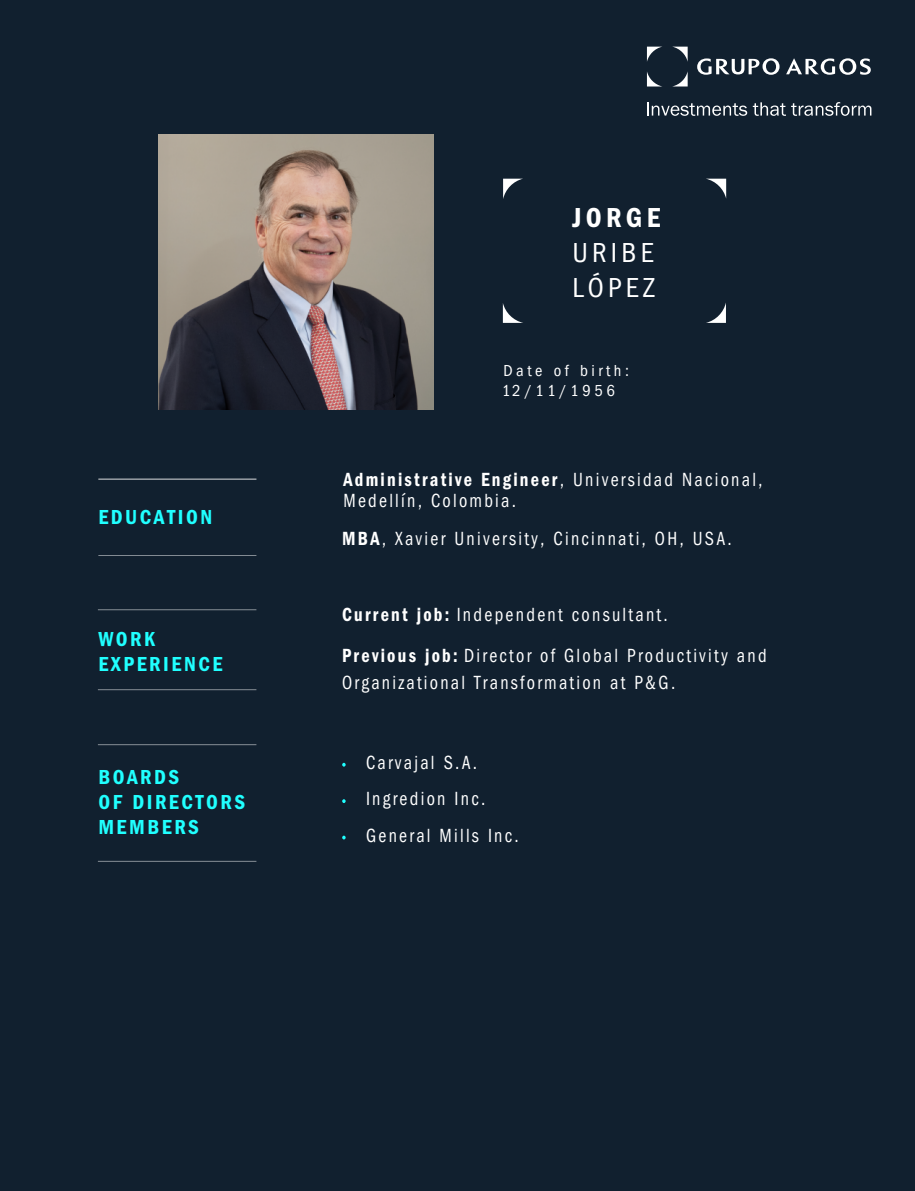
<style>
.page{position:relative;width:915px;height:1191px;background:#fff}
.page>*{position:absolute;margin:0;border:0;box-sizing:border-box;transform-origin:0 0}
.t1{font:condensed 28.5px/34.2px "ITC Franklin Gothic Std";letter-spacing:.15em;color:#fff}
.t2{font:28.5px "ITC Franklin Gothic Std Dm Cd";letter-spacing:.15em;color:#fff}
.t3{font:21px/25.2px "ITC Franklin Gothic Std Dm Cd";letter-spacing:.12em;color:#20ffff}
.t4{font:condensed 19.8px/36.5px "ITC Franklin Gothic Std";letter-spacing:.125em;color:#fff;scale:.91 1}
.t5{font:condensed 19.8px/40.8px "ITC Franklin Gothic Std";letter-spacing:.125em;color:#fff;scale:.92 1}
.t6{font:19.8px "ITC Franklin Gothic Std Dm Cd";letter-spacing:.125em;color:#fff;scale:.91 1}
.t7{font:condensed 16.5px "ITC Franklin Gothic Std";letter-spacing:.215em;color:#fff}
.s1{font-family:"ITC Franklin Gothic Std";font-stretch:condensed}
.s2{font-family:"ITC Franklin Gothic Std Dm Cd";font-stretch:normal}
</style>
<div class="page">
<div style="left:0;top:0;width:914px;height:1191px;background:#11202f"></div>
<svg style="left:707px;top:179px;width:19px;height:19px"></svg>
<svg style="left:706px;top:306px;width:19px;height:17px"></svg>
<svg style="left:502px;top:303px;width:21px;height:20px"></svg>
<svg style="left:503px;top:179px;width:19px;height:20px"></svg>
<svg style="left:674px;top:47px;width:13px;height:13px"></svg>
<svg style="left:646px;top:47px;width:15px;height:15px"></svg>
<svg style="left:674px;top:73px;width:13px;height:13px"></svg>
<svg style="left:646px;top:72px;width:15px;height:14px"></svg>
<svg style="left:697px;top:58px;width:173px;height:17px"></svg>
<svg style="left:647px;top:102px;width:224px;height:14px"></svg>
<hr style="left:98px;top:861px;width:158px;height:1px;background:#fff">
<hr style="left:98px;top:744px;width:158px;height:1px;background:#fff">
<svg style="left:342px;top:799px;width:3px;height:4px"></svg>
<hr style="left:98px;top:555px;width:158px;height:1px;background:#fff">
<hr style="left:98px;top:479px;width:158px;height:1px;background:#fff">
<hr style="left:98px;top:689px;width:158px;height:1px;background:#fff">
<hr style="left:98px;top:609px;width:158px;height:1px;background:#fff">
<img style="left:159px;top:134px;width:274px;height:276px">
<p class="t3" style="left:98px;top:504px;width:115px">EDUCATION</p>
<p class="t3" style="left:98px;top:626px;width:125px">WORK<br>EXPERIENCE</p>
<p class="t3" style="left:98px;top:764px;width:148px">BOARDS<br>OF DIRECTORS<br>MEMBERS</p>
<h1 class="t2" style="left:572px;top:201px;width:89px">JORGE</h1>
<h1 class="t1" style="left:572px;top:236px;width:84px">URIBE<br>LÓPEZ</h1>
<p class="t7" style="left:503px;top:361px;width:127px">Date of birth:</p>
<p class="t7" style="left:502px;top:381px;width:114px">12/11/1956</p>
<p class="t6" style="left:343px;top:468px;width:462px">Administrative Engineer<span class="s1">, Universidad Nacional,</span></p>
<p class="t4" style="left:343px;top:483px;width:191px">Medellín, Colombia.</p>
<p class="t4" style="left:342px;top:520px;width:429px"><span class="s2">MBA</span>, Xavier University, Cincinnati, OH, USA.</p>
<p class="t5" style="left:342px;top:594px;width:462px"><span class="s2">Current job:</span> Independent consultant.<br><span class="s2">Previous job:</span> Director of Global Productivity and</p>
<p class="t4" style="left:342px;top:664px;width:367px">Organizational Transformation at P&amp;G.</p>
<p class="t4" style="left:366px;top:744px;width:169px">Carvajal S.A.<br>Ingredion Inc.<br>General Mills Inc.</p>
</div>
